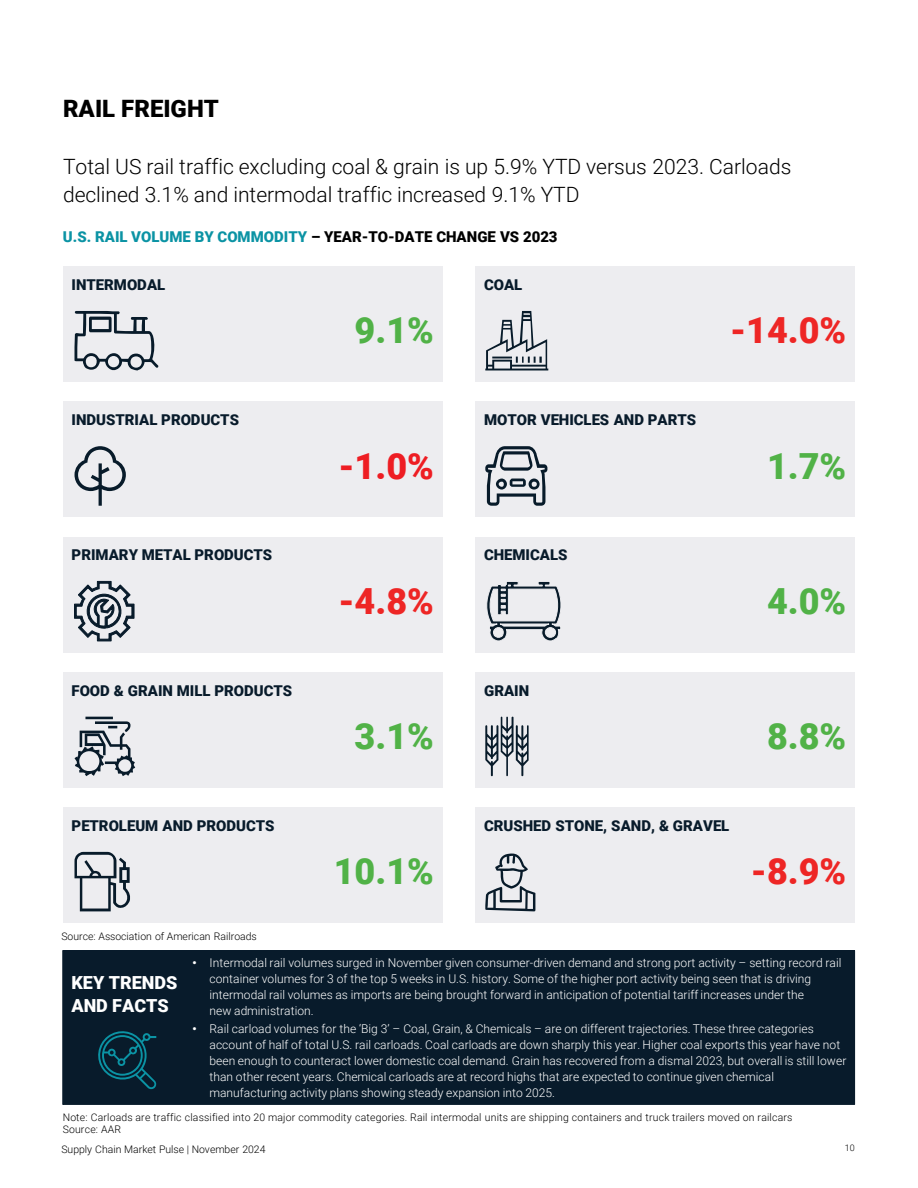
<style>
.page{position:relative;width:918px;height:1188px;background:#fff}
.page>*{position:absolute;margin:0;border:0;box-sizing:border-box;transform-origin:0 0}
.t1{font:900 36px "Roboto";color:#51b247}
.t2{font:900 36px "Roboto";color:#ee2625}
.t3{font:900 36px "Roboto";color:#ee1d23}
.t4{font:900 24px "Roboto";color:#000}
.t5{font:300 21px/27.8px "Roboto";color:#000}
.t6{font:900 18px/23.7px "Roboto";color:#fff}
.t7{font:900 15px "Roboto";color:#081b2b}
.t8{font:900 15px "Roboto";color:#0b93a4}
.t9{font:300 12px/15.9px "Roboto";letter-spacing:.005em;color:#fff}
.t10{font:300 10.5px/19.2px "Roboto";letter-spacing:.015em;color:#000}
.t11{font:300 9px "Roboto";color:#000}
.s1{color:#000}
.s2{font-family:"Arial";font-weight:400}
</style>
<div class="page">
<div style="left:475px;top:266px;width:380px;height:116px;background:#ededf0"></div>
<div style="left:63px;top:266px;width:380px;height:116px;background:#ededf0"></div>
<div style="left:475px;top:402px;width:380px;height:115px;background:#ededf0"></div>
<div style="left:63px;top:402px;width:380px;height:115px;background:#ededf0"></div>
<div style="left:475px;top:537px;width:380px;height:116px;background:#ededf0"></div>
<div style="left:63px;top:537px;width:380px;height:116px;background:#ededf0"></div>
<div style="left:475px;top:672px;width:380px;height:116px;background:#ededf0"></div>
<div style="left:63px;top:672px;width:380px;height:116px;background:#ededf0"></div>
<div style="left:475px;top:807px;width:380px;height:116px;background:#ededf0"></div>
<div style="left:63px;top:807px;width:380px;height:116px;background:#ededf0"></div>
<svg style="left:485px;top:311px;width:63px;height:59px"></svg>
<svg style="left:75px;top:311px;width:83px;height:59px"></svg>
<svg style="left:75px;top:446px;width:51px;height:60px"></svg>
<svg style="left:485px;top:446px;width:62px;height:60px"></svg>
<svg style="left:74px;top:581px;width:60px;height:60px"></svg>
<svg style="left:486px;top:582px;width:75px;height:59px"></svg>
<svg style="left:485px;top:717px;width:44px;height:59px"></svg>
<svg style="left:75px;top:717px;width:60px;height:59px"></svg>
<svg style="left:75px;top:852px;width:55px;height:59px"></svg>
<svg style="left:485px;top:853px;width:50px;height:58px"></svg>
<div style="left:63px;top:951px;width:792px;height:153px;background:#081b2b"></div>
<div style="left:62px;top:950px;width:793px;height:155px;border:1px solid #081b2b"></div>
<svg style="left:98px;top:1031px;width:58px;height:59px"></svg>
<h2 class="t4" style="left:63px;top:92px;width:157px">RAIL FREIGHT</h2>
<p class="t5" style="left:63px;top:152px;width:730px">Total US rail traffic excluding coal &amp; grain is up 5.9% YTD versus 2023. Carloads declined 3.1% and intermodal traffic increased 9.1% YTD</p>
<p class="t8" style="left:63px;top:226px;width:496px">U.S. RAIL VOLUME BY COMMODITY <span class="s1">– YEAR-TO-DATE CHANGE VS 2023</span></p>
<p class="t7" style="left:72px;top:274px;width:95px">INTERMODAL</p>
<p class="t7" style="left:484px;top:274px;width:40px">COAL</p>
<p class="t1" style="left:355px;top:305px;width:81px">9.1%</p>
<p class="t2" style="left:730px;top:305px;width:118px">-14.0%</p>
<p class="t7" style="left:72px;top:409px;width:169px">INDUSTRIAL PRODUCTS</p>
<p class="t7" style="left:484px;top:409px;width:214px">MOTOR VEHICLES AND PARTS</p>
<p class="t3" style="left:338px;top:441px;width:97px">-1.0%</p>
<p class="t1" style="left:767px;top:441px;width:81px">1.7%</p>
<p class="t7" style="left:72px;top:544px;width:202px">PRIMARY METAL PRODUCTS</p>
<p class="t7" style="left:484px;top:544px;width:85px">CHEMICALS</p>
<p class="t2" style="left:338px;top:576px;width:97px">-4.8%</p>
<p class="t1" style="left:767px;top:576px;width:81px">4.0%</p>
<p class="t7" style="left:72px;top:680px;width:222px">FOOD &amp; GRAIN MILL PRODUCTS</p>
<p class="t7" style="left:484px;top:680px;width:47px">GRAIN</p>
<p class="t1" style="left:355px;top:711px;width:81px">3.1%</p>
<p class="t1" style="left:767px;top:711px;width:81px">8.8%</p>
<p class="t7" style="left:72px;top:815px;width:204px">PETROLEUM AND PRODUCTS</p>
<p class="t7" style="left:484px;top:815px;width:247px">CRUSHED STONE, SAND, &amp; GRAVEL</p>
<p class="t1" style="left:334px;top:846px;width:102px">10.1%</p>
<p class="t2" style="left:751px;top:846px;width:97px">-8.9%</p>
<p class="t10" style="left:62px;top:927px;width:197px">Source: Association of American Railroads</p>
<h3 class="t6" style="left:71px;top:970px;width:107px">KEY TRENDS<br>AND FACTS</h3>
<p class="t9" style="left:210px;top:954px;width:633px;text-indent:-17px"><span class="s2">•</span> Intermodal rail volumes surged in November given consumer-driven demand and strong port activity – setting record rail container volumes for 3 of the top 5 weeks in U.S. history. Some of the higher port activity being seen that is driving intermodal rail volumes as imports are being brought forward in anticipation of potential tariff increases under the<br>new administration.</p>
<p class="t9" style="left:210px;top:1021px;width:638px;text-indent:-17px"><span class="s2">•</span> Rail carload volumes for the ‘Big 3’ – Coal, Grain, &amp; Chemicals – are on different trajectories. These three categories account of half of total U.S. rail carloads. Coal carloads are down sharply this year. Higher coal exports this year have not been enough to counteract lower domestic coal demand. Grain has recovered from a dismal 2023, but overall is still lower than other recent years. Chemical carloads are at record highs that are expected to continue given chemical manufacturing activity plans showing steady expansion into 2025.</p>
<p class="t10" style="left:63px;top:1107px;width:731px">Note: Carloads are traffic classified into 20 major commodity categories. Rail intermodal units are shipping containers and truck trailers moved on railcars</p>
<p class="t10" style="left:61px;top:1120px;width:205px">Source: AAR<br>Supply Chain Market Pulse | November 2024</p>
<p class="t11" style="left:845px;top:1142px;width:12px">10</p>
</div>
